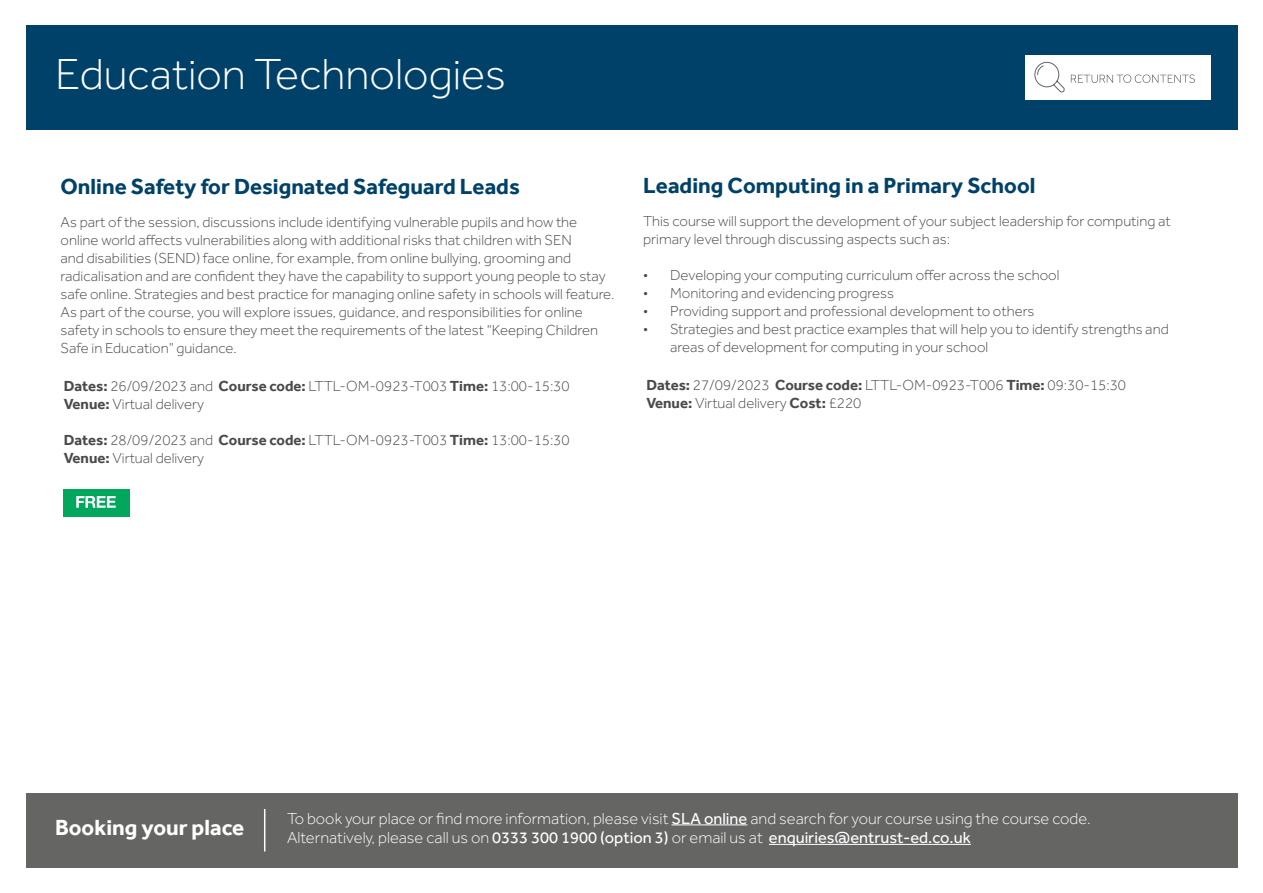
<style>
.page{position:relative;width:1263px;height:893px;background:#fff}
.page>*{position:absolute;margin:0;border:0;box-sizing:border-box;transform-origin:0 0}
.t1{font:300 45px "Effra";color:#fff}
.t2{font:700 22.5px "Effra";color:#004169}
.t3{font:700 22.5px "Effra";color:#fff}
.t4{font:300 16.5px/19.5px "Effra";color:#fff}
.t5{font:300 15px/18px "Effra";color:#4a4a49}
.s1{font-weight:700}
.s2{font-weight:400}
</style>
<div class="page">
<div style="left:26px;top:26px;width:1211px;height:104px;background:#004169"></div>
<div style="left:26px;top:793px;width:1211px;height:74px;background:#656564"></div>
<hr style="left:671px;top:824px;width:76px;height:1px;background:#fff">
<hr style="left:769px;top:844px;width:202px;height:1px;background:#fff">
<hr style="left:264px;top:809px;width:1px;height:42px;background:#fff">
<div style="left:1025px;top:55px;width:185px;height:45px;background:#fff"></div>
<svg style="left:1034px;top:62px;width:31px;height:31px"></svg>
<svg style="left:1071px;top:75px;width:124px;height:8px"></svg>
<div style="left:63px;top:489px;width:67px;height:28px;background:#00a75d"></div>
<svg style="left:76px;top:496px;width:40px;height:12px"></svg>
<h1 class="t1" style="left:55px;top:49px;width:452px">Education Technologies</h1>
<h2 class="t2" style="left:61px;top:173px;width:461px">Online Safety for Designated Safeguard Leads</h2>
<p class="t5" style="left:61px;top:213px;width:555px">As part of the session, discussions include identifying vulnerable pupils and how the online world affects vulnerabilities along with additional risks that children with SEN<br>and disabilities (SEND) face online, for example, from online bullying, grooming and radicalisation and are confident they have the capability to support young people to stay safe online. Strategies and best practice for managing online safety in schools will feature.<br>As part of the course, you will explore issues, guidance, and responsibilities for online safety in schools to ensure they meet the requirements of the latest “Keeping Children Safe in Education” guidance.</p>
<p class="t5" style="left:64px;top:377px;width:507px"><span class="s1">Dates:</span> 26/09/2023 and <span class="s1">Course code:</span> LTTL-OM-0923-T003 <span class="s1">Time:</span> 13:00-15:30<br><span class="s1">Venue:</span> Virtual delivery</p>
<p class="t5" style="left:64px;top:431px;width:507px"><span class="s1">Dates:</span> 28/09/2023 and <span class="s1">Course code:</span> LTTL-OM-0923-T003 <span class="s1">Time:</span> 13:00-15:30<br><span class="s1">Venue:</span> Virtual delivery</p>
<h2 class="t2" style="left:643px;top:172px;width:394px">Leading Computing in a Primary School</h2>
<p class="t5" style="left:643px;top:212px;width:529px">This course will support the development of your subject leadership for computing at primary level through discussing aspects such as:</p>
<p class="t5" style="left:643px;top:266px;width:418px">• Developing your computing curriculum offer across the school</p>
<p class="t5" style="left:643px;top:284px;width:252px">• Monitoring and evidencing progress</p>
<p class="t5" style="left:643px;top:302px;width:393px">• Providing support and professional development to others</p>
<p class="t5" style="left:670px;top:320px;width:500px;text-indent:-27px">• Strategies and best practice examples that will help you to identify strengths and areas of development for computing in your school</p>
<p class="t5" style="left:646px;top:376px;width:481px"><span class="s1">Dates:</span> 27/09/2023 <span class="s1">Course code:</span> LTTL-OM-0923-T006 <span class="s1">Time:</span> 09:30-15:30<br><span class="s1">Venue:</span> Virtual delivery <span class="s1">Cost:</span> £220</p>
<h2 class="t3" style="left:55px;top:814px;width:191px">Booking your place</h2>
<p class="t4" style="left:287px;top:808px;width:805px">To book your place or find more information, please visit <span class="s2">SLA online</span> and search for your course using the course code.<br>Alternatively, please call us on <span class="s2">0333 300 1900 (option 3)</span> or email us at <span class="s2">enquiries@entrust-ed.co.uk</span></p>
</div>
